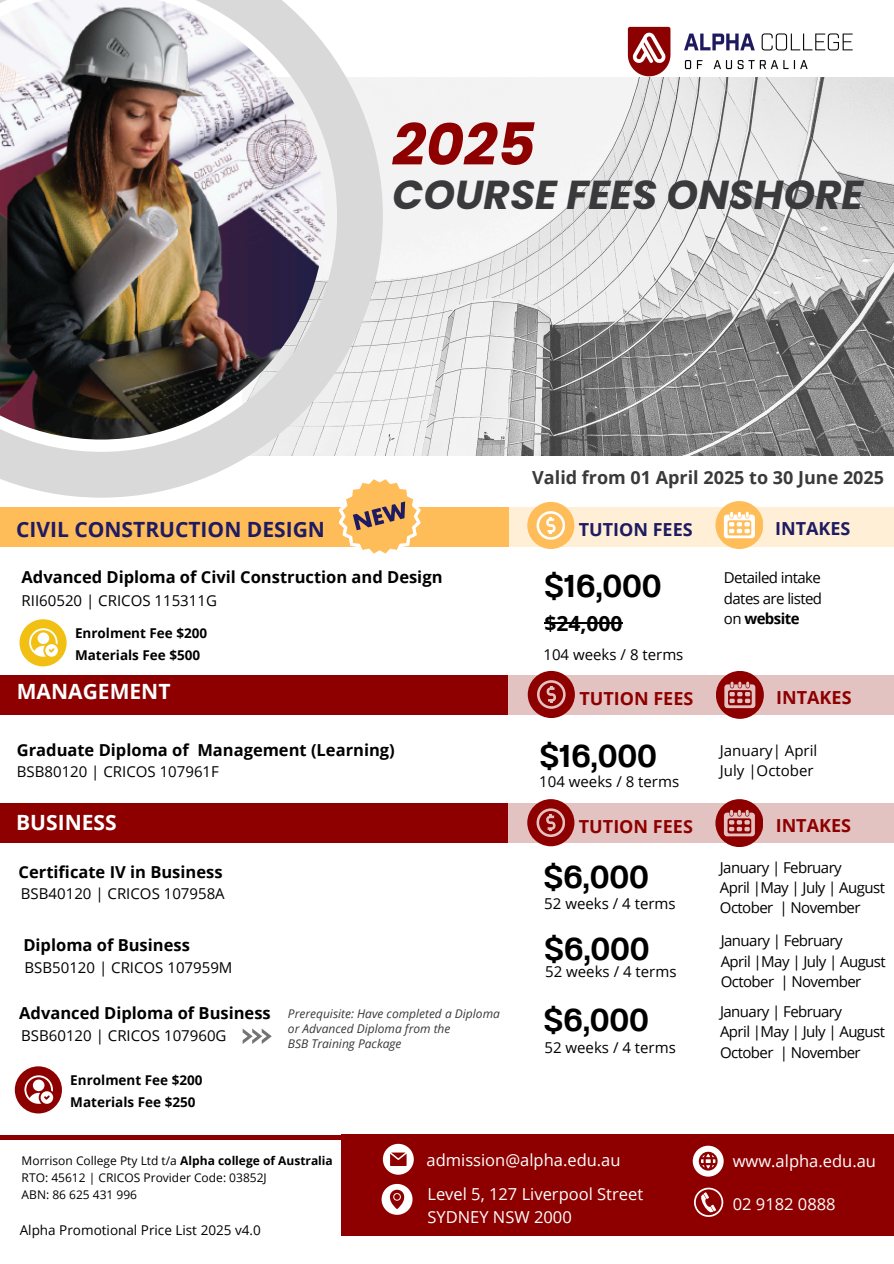
<style>
.page{position:relative;width:894px;height:1264px;background:#fff}
.page>*{position:absolute;margin:0;border:0;box-sizing:border-box;transform-origin:0 0}
.t1{font:italic 700 58.35px "Poppins";color:#8e0000}
.t2{font:italic 700 40.35px "Poppins";color:#3a3a3c}
.t3{font:600 31.5px "Anantason";color:#000}
.t4{font:700 21px "Open Sans";color:#1f1b62}
.t5{font:700 21px "Open Sans";color:#fefefe}
.t6{font:700 21px "Open Sans";color:#fff}
.t7{font:700 21px "Open Sans";color:#000}
.t8{font:700 18px "Open Sans";color:#8e0000}
.t9{font:700 18px "Open Sans";color:#3a3a3c}
.t10{font:700 18px "Open Sans";color:#1f1b62}
.t11{font:700 16.5px "Open Sans";color:#000}
.t12{font:16.5px "Open Sans";color:#fff}
.t13{font:15px "Open Sans";color:#000}
.t14{font:15px/20.2px "Open Sans";letter-spacing:-.035em;color:#000}
.t15{font:15px/20.2px "Open Sans";letter-spacing:-.04em;color:#000}
.t16{font:700 15px "Open Sans";letter-spacing:-.04em;color:#000}
.t17{font:700 13.5px "Open Sans";color:#000}
.t18{font:13.5px "Open Sans";color:#000}
.t19{font:12px "Open Sans";color:#000}
.t20{font:italic 12px "Open Sans";color:#3a3a3c}
.s1{font-weight:400}
.s2{font-weight:700}
</style>
<div class="page">
<img style="left:610px;top:26px;width:265px;height:52px">
<hr style="left:0;top:1135px;width:427px;height:4px;background:#8e0000">
<div style="left:340px;top:1134px;width:553px;height:101px;background:#8e0000"></div>
<svg style="left:383px;top:1143px;width:30px;height:31px"></svg>
<svg style="left:381px;top:1183px;width:31px;height:31px"></svg>
<svg style="left:692px;top:1145px;width:31px;height:31px"></svg>
<svg style="left:694px;top:1187px;width:29px;height:29px"></svg>
<div style="left:503px;top:507px;width:390px;height:39px;background:#ffefd7"></div>
<div style="left:0;top:507px;width:508px;height:39px;background:#ffbd59"></div>
<svg style="left:339px;top:479px;width:81px;height:75px"></svg>
<div style="left:0;top:675px;width:508px;height:39px;background:#8e0000"></div>
<div style="left:19px;top:619px;width:48px;height:47px;background:#f1c013;border-radius:50%"></div>
<svg style="left:29px;top:628px;width:29px;height:28px"></svg>
<div style="left:527px;top:502px;width:47px;height:47px;background:#ffbd59;border-radius:50%"></div>
<svg style="left:536px;top:511px;width:28px;height:28px"></svg>
<div style="left:15px;top:1066px;width:47px;height:47px;background:#8e0000;border-radius:50%"></div>
<svg style="left:24px;top:1075px;width:29px;height:28px"></svg>
<div style="left:715px;top:501px;width:48px;height:48px;background:#ffbd59;border-radius:50%"></div>
<svg style="left:723px;top:512px;width:31px;height:26px"></svg>
<img style="left:383px;top:78px;width:510px;height:377px">
<img style="left:0;top:0;width:383px;height:497px">
<div style="left:715px;top:671px;width:48px;height:48px;background:#8e0000;border-radius:50%"></div>
<div style="left:527px;top:671px;width:47px;height:47px;background:#8e0000;border-radius:50%"></div>
<svg style="left:508px;top:675px;width:385px;height:39px;background:#d5a2a2"></svg>
<div style="left:0;top:803px;width:508px;height:39px;background:#8e0000"></div>
<svg style="left:242px;top:1028px;width:30px;height:16px"></svg>
<div style="left:715px;top:799px;width:48px;height:48px;background:#8e0000;border-radius:50%"></div>
<div style="left:527px;top:799px;width:47px;height:47px;background:#8e0000;border-radius:50%"></div>
<svg style="left:508px;top:803px;width:385px;height:39px;background:#d5a2a2"></svg>
<hr style="left:544px;top:622px;width:78px;height:2px;background:#000">
<p class="t1" style="left:392px;top:104px;width:144px">2025</p>
<p class="t2" style="left:392px;top:166px;width:472px">COURSE FEES ONSHORE</p>
<h2 class="t4" style="left:16px;top:514px;width:310px">CIVIL CONSTRUCTION DESIGN</h2>
<h4 class="t11" style="left:22px;top:565px;width:422px">Advanced Diploma of Civil Construction and Design</h4>
<p class="t13" style="left:22px;top:589px;width:197px">RII60520 | CRICOS 115311G</p>
<p class="t17" style="left:75px;top:624px;width:134px">Enrolment Fee $200</p>
<p class="t17" style="left:75px;top:645px;width:127px">Materials Fee $500</p>
<p class="t5" style="left:17px;top:677px;width:155px">MANAGEMENT</p>
<p class="t11" style="left:17px;top:738px;width:379px">Graduate Diploma of Management (Learning)</p>
<p class="t13" style="left:17px;top:761px;width:203px">BSB80120 | CRICOS 107961F</p>
<p class="t9" style="left:532px;top:465px;width:353px">Valid from 01 April 2025 to 30 June 2025</p>
<p class="t10" style="left:578px;top:516px;width:115px">TUTION FEES</p>
<p class="t3" style="left:544px;top:567px;width:119px">$16,000</p>
<h2 class="t7" style="left:544px;top:608px;width:79px">$24,000</h2>
<p class="t13" style="left:543px;top:644px;width:141px">104 weeks / 8 terms</p>
<h5 class="t10" style="left:774px;top:516px;width:77px">INTAKES</h5>
<h6 class="t15" style="left:723px;top:567px;width:100px">Detailed intake dates are listed</h6>
<p class="t16" style="left:723px;top:607px;width:77px"><span class="s1">on</span> website</p>
<p class="t8" style="left:579px;top:685px;width:115px">TUTION FEES</p>
<p class="t8" style="left:776px;top:684px;width:77px">INTAKES</p>
<p class="t3" style="left:539px;top:737px;width:119px">$16,000</p>
<p class="t13" style="left:539px;top:770px;width:141px">104 weeks / 8 terms</p>
<h5 class="t13" style="left:719px;top:740px;width:99px">January| April</h5>
<h3 class="t13" style="left:719px;top:760px;width:95px">July |October</h3>
<h3 class="t6" style="left:16px;top:808px;width:102px">BUSINESS</h3>
<h5 class="t8" style="left:578px;top:813px;width:115px">TUTION FEES</h5>
<h5 class="t8" style="left:775px;top:812px;width:77px">INTAKES</h5>
<p class="t11" style="left:19px;top:859px;width:205px">Certificate IV in Business</p>
<p class="t13" style="left:21px;top:883px;width:205px">BSB40120 | CRICOS 107958A</p>
<h2 class="t3" style="left:543px;top:858px;width:107px">$6,000</h2>
<p class="t14" style="left:719px;top:856px;width:166px">January | February<br>April |May | July | August</p>
<p class="t15" style="left:719px;top:897px;width:142px">October | November</p>
<p class="t13" style="left:544px;top:893px;width:133px">52 weeks / 4 terms</p>
<p class="t3" style="left:544px;top:930px;width:107px">$6,000</p>
<p class="t14" style="left:720px;top:930px;width:166px">January | February<br>April |May | July | August</p>
<p class="t15" style="left:720px;top:970px;width:142px">October | November</p>
<p class="t11" style="left:23px;top:933px;width:168px">Diploma of Business</p>
<h6 class="t13" style="left:25px;top:957px;width:209px">BSB50120 | CRICOS 107959M</h6>
<p class="t13" style="left:545px;top:961px;width:133px">52 weeks / 4 terms</p>
<p class="t11" style="left:19px;top:1001px;width:253px">Advanced Diploma of Business</p>
<h6 class="t13" style="left:21px;top:1024px;width:207px">BSB60120 | CRICOS 107960G</h6>
<h1 class="t17" style="left:70px;top:1070px;width:134px">Enrolment Fee $200</h1>
<h6 class="t17" style="left:70px;top:1092px;width:127px">Materials Fee $250</h6>
<h6 class="t20" style="left:288px;top:1005px;width:213px">Prerequisite: Have completed a Diploma</h6>
<p class="t20" style="left:288px;top:1020px;width:164px">or Advanced Diploma from the</p>
<h2 class="t20" style="left:288px;top:1035px;width:115px">BSB Training Package</h2>
<p class="t3" style="left:543px;top:1001px;width:107px">$6,000</p>
<p class="t14" style="left:719px;top:1001px;width:166px">January | February<br>April |May | July | August</p>
<p class="t15" style="left:719px;top:1041px;width:142px">October | November</p>
<p class="t13" style="left:544px;top:1036px;width:133px">52 weeks / 4 terms</p>
<p class="t19" style="left:22px;top:1152px;width:313px">Morrison College Pty Ltd t/a <span class="s2">Alpha college of Australia</span></p>
<h3 class="t19" style="left:22px;top:1169px;width:246px">RTO: 45612 | CRICOS Provider Code: 03852J</h3>
<h5 class="t19" style="left:22px;top:1186px;width:117px">ABN: 86 625 431 996</h5>
<p class="t18" style="left:20px;top:1220px;width:242px">Alpha Promotional Price List 2025 v4.0</p>
<h6 class="t12" style="left:426px;top:1147px;width:195px">admission@alpha.edu.au</h6>
<h5 class="t12" style="left:732px;top:1148px;width:145px">www.alpha.edu.au</h5>
<p class="t12" style="left:427px;top:1182px;width:217px">Level 5, 127 Liverpool Street</p>
<p class="t12" style="left:427px;top:1205px;width:146px">SYDNEY NSW 2000</p>
<p class="t12" style="left:732px;top:1192px;width:104px">02 9182 0888</p>
</div>
